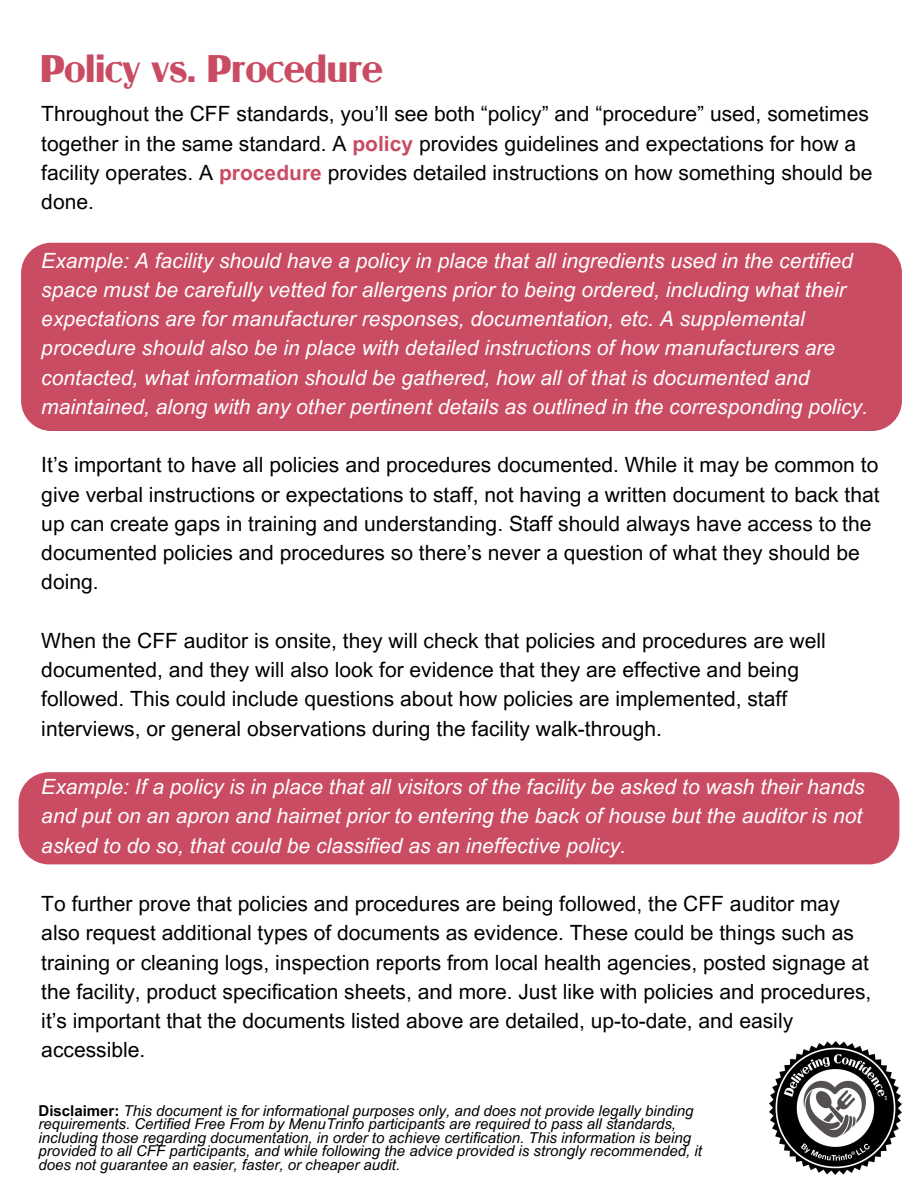
<style>
.page{position:relative;width:918px;height:1188px;background:#fff}
.page>*{position:absolute;margin:0;border:0;box-sizing:border-box;transform-origin:0 0}
.t1{font:36.75px "Guanine";color:#c94c63}
.t2{font:21px/29.2px "Arial MT Pro";color:#000}
.t3{font:italic 21px/29.2px "Arial MT Pro";color:#fff}
.t4{font:italic 15px/13.5px "Arial MT Pro";color:#000}
.s1{font-weight:700;color:#c94c63}
.s2{font-weight:700;font-style:normal}
</style>
<div class="page">
<div style="left:21px;top:243px;width:881px;height:188px;background:#c94c63;border-radius:30px"></div>
<div style="left:19px;top:772px;width:880px;height:92px;background:#c94c63;border-radius:30px"></div>
<img style="left:769px;top:1042px;width:133px;height:132px">
<p class="t1" style="left:40px;top:47px;width:344px">Policy vs. Procedure</p>
<h1 class="t2" style="left:41px;top:102px;width:833px">Throughout the CFF standards, you’ll see both “policy” and “procedure” used, sometimes together in the same standard. A <span class="s1">policy</span> provides guidelines and expectations for how a facility operates. A <span class="s1">procedure</span> provides detailed instructions on how something should be done.</h1>
<h2 class="t3" style="left:41px;top:248px;width:828px">Example: A facility should have a policy in place that all ingredients used in the certified space must be carefully vetted for allergens prior to being ordered, including what their expectations are for manufacturer responses, documentation, etc. A supplemental procedure should also be in place with detailed instructions of how manufacturers are contacted, what information should be gathered, how all of that is documented and maintained, along with any other pertinent details as outlined in the corresponding policy.</h2>
<h2 class="t2" style="left:41px;top:453px;width:840px">It’s important to have all policies and procedures documented. While it may be common to give verbal instructions or expectations to staff, not having a written document to back that up can create gaps in training and understanding. Staff should always have access to the documented policies and procedures so there’s never a question of what they should be doing.</h2>
<h2 class="t2" style="left:41px;top:628px;width:786px">When the CFF auditor is onsite, they will check that policies and procedures are well documented, and they will also look for evidence that they are effective and being followed. This could include questions about how policies are implemented, staff interviews, or general observations during the facility walk-through.</h2>
<h2 class="t3" style="left:41px;top:775px;width:825px;text-align:justify">Example: If a policy is in place that all visitors of the facility be asked to wash their hands and put on an apron and hairnet prior to entering the back of house but the auditor is not asked to do so, that could be classified as an ineffective policy.</h2>
<h2 class="t2" style="left:41px;top:892px;width:832px">To further prove that policies and procedures are being followed, the CFF auditor may also request additional types of documents as evidence. These could be things such as training or cleaning logs, inspection reports from local health agencies, posted signage at the facility, product specification sheets, and more. Just like with policies and procedures, it’s important that the documents listed above are detailed, up-to-date, and easily accessible.</h2>
<p class="t4" style="left:39px;top:1105px;width:665px"><span class="s2">Disclaimer:</span> This document is for informational purposes only, and does not provide legally binding requirements. Certified Free From by MenuTrinfo participants are required to pass all standards, including those regarding documentation, in order to achieve certification. This information is being provided to all CFF participants, and while following the advice provided is strongly recommended, it does not guarantee an easier, faster, or cheaper audit.</p>
</div>
